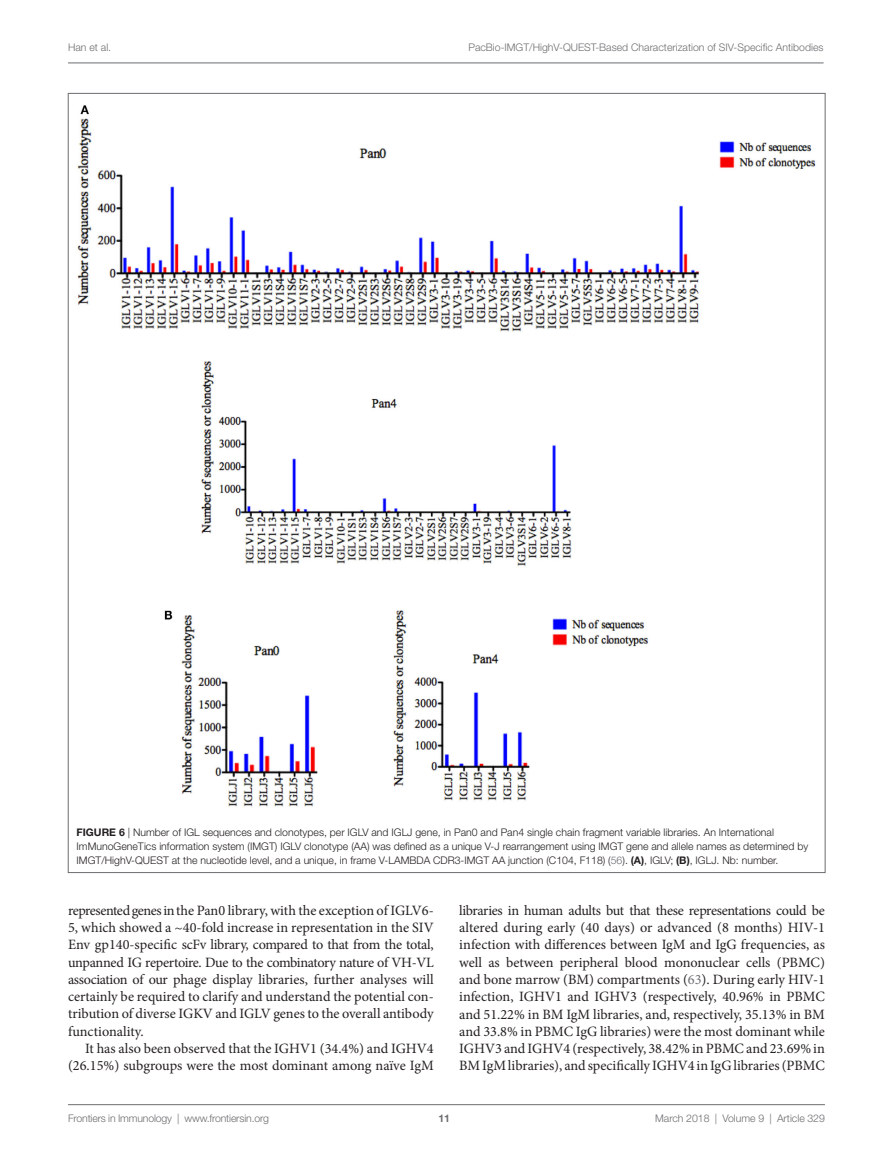
<style>
.page{position:relative;width:893px;height:1170px;background:#fff}
.page>*{position:absolute;margin:0;border:0;box-sizing:border-box;transform-origin:0 0}
.t1{font:14.25px/17.2px "Minion Pro";color:#231f20;text-align:justify}
.t2{font:300 10.5px/14.2px "Helvetica Neue LT Std";color:#231f20}
.t3{font:300 10.5px "Helvetica Neue LT Std";color:#6c6d70}
.t4{font:700 10.5px "Helvetica Neue LT Std";color:#6c6d70}
.s1{font-weight:700}
.s2{color:#6c6d70}
</style>
<div class="page">
<img style="left:77px;top:105px;width:739px;height:702px">
<hr style="left:68px;top:1104px;width:757px;height:1px;background:#6c6d70">
<hr style="left:68px;top:63px;width:755px;height:1px;background:#6c6d70">
<p class="t3" style="left:68px;top:41px;width:45px">Han et al.</p>
<p class="t3" style="left:468px;top:41px;width:357px">PacBio-IMGT/HighV-QUEST-Based Characterization of SIV-Specific Antibodies</p>
<p class="t2" style="left:77px;top:824px;width:733px"><span class="s1">FIGURE 6</span> | Number of IGL sequences and clonotypes, per IGLV and IGLJ gene, in Pan0 and Pan4 single chain fragment variable libraries. An International<br>ImMunoGeneTics information system (IMGT) IGLV clonotype (AA) was defined as a unique V-J rearrangement using IMGT gene and allele names as determined by<br>IMGT/HighV-QUEST at the nucleotide level, and a unique, in frame V-LAMBDA CDR3-IMGT AA junction (C104, F118) (<span class="s2">56</span>). <span class="s1">(A)</span>, IGLV; <span class="s1">(B)</span>, IGLJ. Nb: number.</p>
<p class="t1" style="left:68px;top:901px;width:367px">represented genes in the Pan0 library, with the exception of IGLV6- 5, which showed a ~40-fold increase in representation in the SIV Env gp140-specific scFv library, compared to that from the total, unpanned IG repertoire. Due to the combinatory nature of VH-VL association of our phage display libraries, further analyses will certainly be required to clarify and understand the potential con&shy;tribution of diverse IGKV and IGLV genes to the overall antibody functionality.</p>
<p class="t1" style="left:68px;top:1039px;width:367px;text-align:right">It has also been observed that the IGHV1 (34.4%) and IGHV4 (26.15%) subgroups were the most dominant among naïve IgM</p>
<p class="t1" style="left:459px;top:901px;width:367px">libraries in human adults but that these representations could be altered during early (40 days) or advanced (8 months) HIV-1 infection with differences between IgM and IgG frequencies, as well as between peripheral blood mononuclear cells (PBMC) and bone marrow (BM) compartments (<span class="s2">63</span>). During early HIV-1 infection, IGHV1 and IGHV3 (respectively, 40.96% in PBMC and 51.22% in BM IgM libraries, and, respectively, 35.13% in BM and 33.8% in PBMC IgG libraries) were the most dominant while IGHV3 and IGHV4 (respectively, 38.42% in PBMC and 23.69% in BM IgM libraries), and specifically IGHV4 in IgG libraries (PBMC</p>
<p class="t3" style="left:68px;top:1111px;width:203px">Frontiers in Immunology | www.frontiersin.org</p>
<p class="t3" style="left:655px;top:1111px;width:171px">March 2018 | Volume 9 | Article 329</p>
<p class="t4" style="left:439px;top:1111px;width:13px">11</p>
</div>
